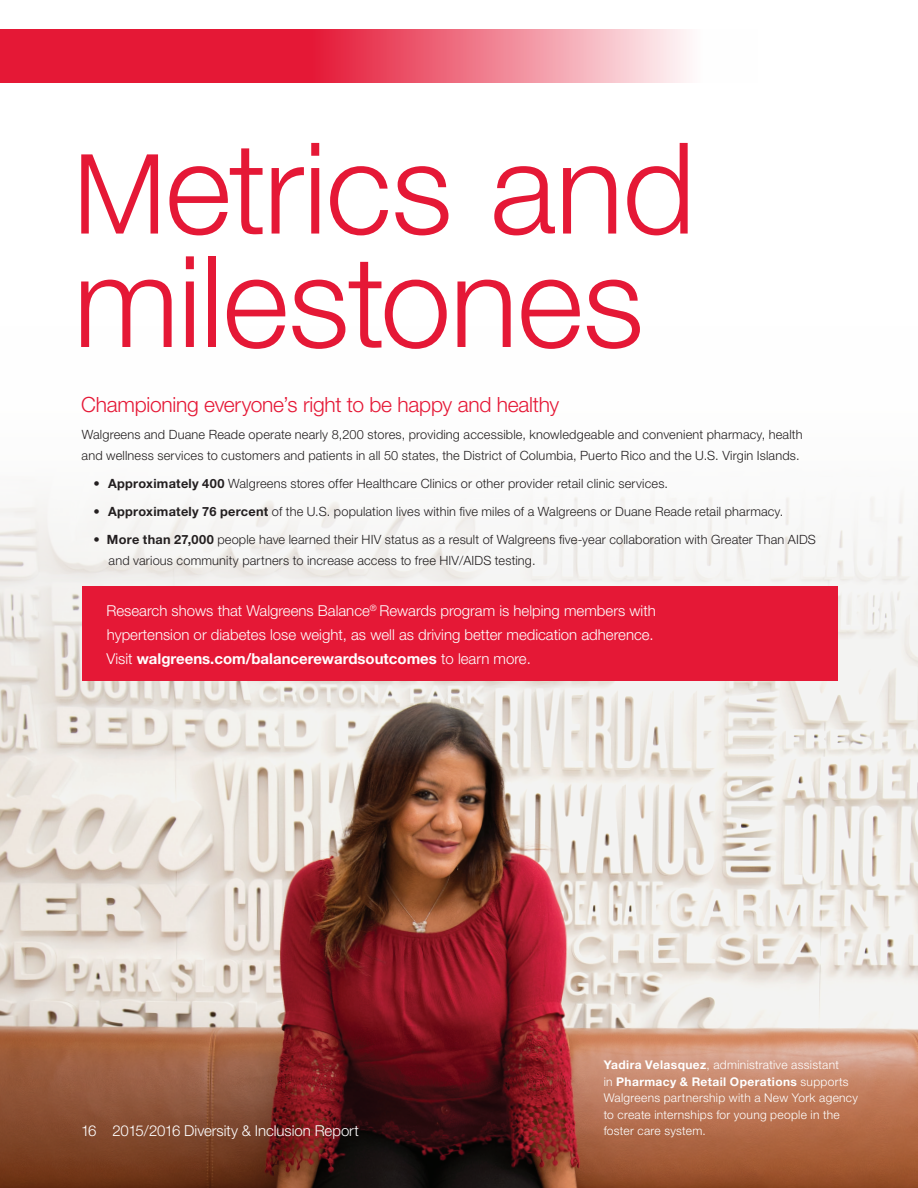
<style>
.page{position:relative;width:918px;height:1188px;background:#fff}
.page>*{position:absolute;margin:0;border:0;box-sizing:border-box;transform-origin:0 0}
.t1{font:300 126.9px/113.4px "Helvetica Neue";letter-spacing:-.01em;color:#e51836}
.t2{font:300 21px "Helvetica Neue";letter-spacing:-.01em;color:#e51836}
.t3{font:300 15px/24px "Helvetica Neue";color:#fff}
.t4{font:300 12.75px/21px "Helvetica Neue";letter-spacing:.015em;color:#231f20}
.t5{font:300 12px/16.5px "Helvetica Neue";letter-spacing:.025em;color:#fff}
.s1{font-size:110.85px}
.s2{font-weight:700}
</style>
<div class="page">
<img style="left:0;top:494px;width:918px;height:694px">
<div style="left:82px;top:586px;width:756px;height:94px;background:#e51836"></div>
<svg style="left:0;top:29px;width:687px;height:54px;background:#eb5369"></svg>
<h1 class="t1" style="left:74px;top:129px;width:623px"><span class="s1">M</span>etrics and milestones</h1>
<p class="t2" style="left:81px;top:391px;width:479px">Championing everyone’s right to be happy and healthy</p>
<p class="t4" style="left:82px;top:424px;width:723px">Walgreens and Duane Reade operate nearly 8,200 stores, providing accessible, knowledgeable and convenient pharmacy, health and wellness services to customers and patients in all 50 states, the District of Columbia, Puerto Rico and the U.S. Virgin Islands.</p>
<p class="t4" style="left:93px;top:473px;width:576px">• <span class="s2">Approximately 400</span> Walgreens stores offer Healthcare Clinics or other provider retail clinic services.</p>
<p class="t4" style="left:93px;top:501px;width:691px">• <span class="s2">Approximately 76 percent</span> of the U.S. population lives within five miles of a Walgreens or Duane Reade retail pharmacy.</p>
<p class="t4" style="left:109px;top:528px;width:709px;text-indent:-15px">• <span class="s2">More than 27,000</span> people have learned their HIV status as a result of Walgreens five-year collaboration with Greater Than AIDS and various community partners to increase access to free HIV/AIDS testing.</p>
<p class="t3" style="left:106px;top:598px;width:551px">Research shows that Walgreens Balance<sup>®</sup> Rewards program is helping members with hypertension or diabetes lose weight, as well as driving better medication adherence.<br>Visit <span class="s2">walgreens.com/balancerewardsoutcomes</span> to learn more.</p>
<p class="t5" style="left:604px;top:1056px;width:256px"><span class="s2">Yadira Velasquez</span>, administrative assistant<br>in <span class="s2">Pharmacy &amp; Retail Operations</span> supports Walgreens partnership with a New York agency to create internships for young people in the</p>
<p class="t3" style="left:81px;top:1118px;width:279px">16 2015/2016 Diversity &amp; Inclusion Report</p>
<p class="t5" style="left:604px;top:1122px;width:104px">foster care system.</p>
</div>
